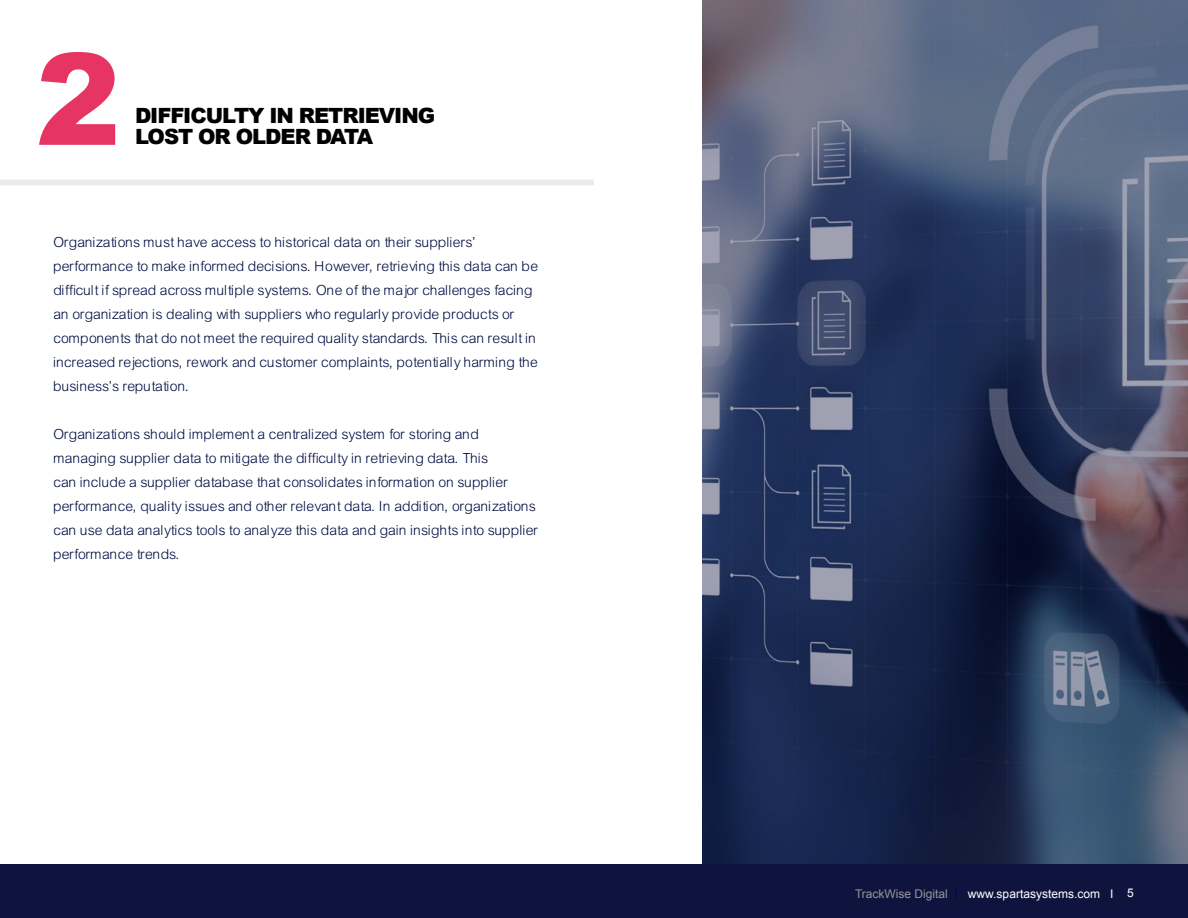
<style>
.page{position:relative;width:1188px;height:918px;background:#fff}
.page>*{position:absolute;margin:0;border:0;box-sizing:border-box;transform-origin:0 0}
.t1{font:900 127.5px "Arial";color:#e63562}
.Bodycopy{font:900 21px/21px "Arial";letter-spacing:-.05em;color:#000}
.Bodycopy-2{font:15px/24px "Arial Lgt";color:#000a41}
.t2{font:12px "Arial";color:#fff}
.s1{color:#939598}
.s2{color:#000a41}
</style>
<div class="page">
<div style="left:0;top:864px;width:1188px;height:54px;background:#0f143f"></div>
<svg style="left:702px;top:0;width:486px;height:864px;background:#3a4766"></svg>
<div style="left:0;top:180px;width:594px;height:6px;background:#ebebec"></div>
<p class="t1" style="left:36px;top:7px;width:87px">2</p>
<p class="Bodycopy" style="left:135px;top:104px;width:302px">DIFFICULTY IN RETRIEVING<br>LOST OR OLDER DATA</p>
<p class="Bodycopy-2" style="left:54px;top:230px;width:486px">Organizations must have access to historical data on their suppliers’ performance to make informed decisions. However, retrieving this data can be difficult if spread across multiple systems. One of the major challenges facing an organization is dealing with suppliers who regularly provide products or components that do not meet the required quality standards. This can result in increased rejections, rework and customer complaints, potentially harming the business’s reputation.</p>
<p class="Bodycopy-2" style="left:54px;top:422px;width:486px">Organizations should implement a centralized system for storing and managing supplier data to mitigate the difficulty in retrieving data. This<br>can include a supplier database that consolidates information on supplier performance, quality issues and other relevant data. In addition, organizations can use data analytics tools to analyze this data and gain insights into supplier performance trends.</p>
<p class="t2" style="left:855px;top:886px;width:280px"><span class="s1">TrackWise Digital</span> <span class="s2">I</span> www.spartasystems.com I 5</p>
</div>
